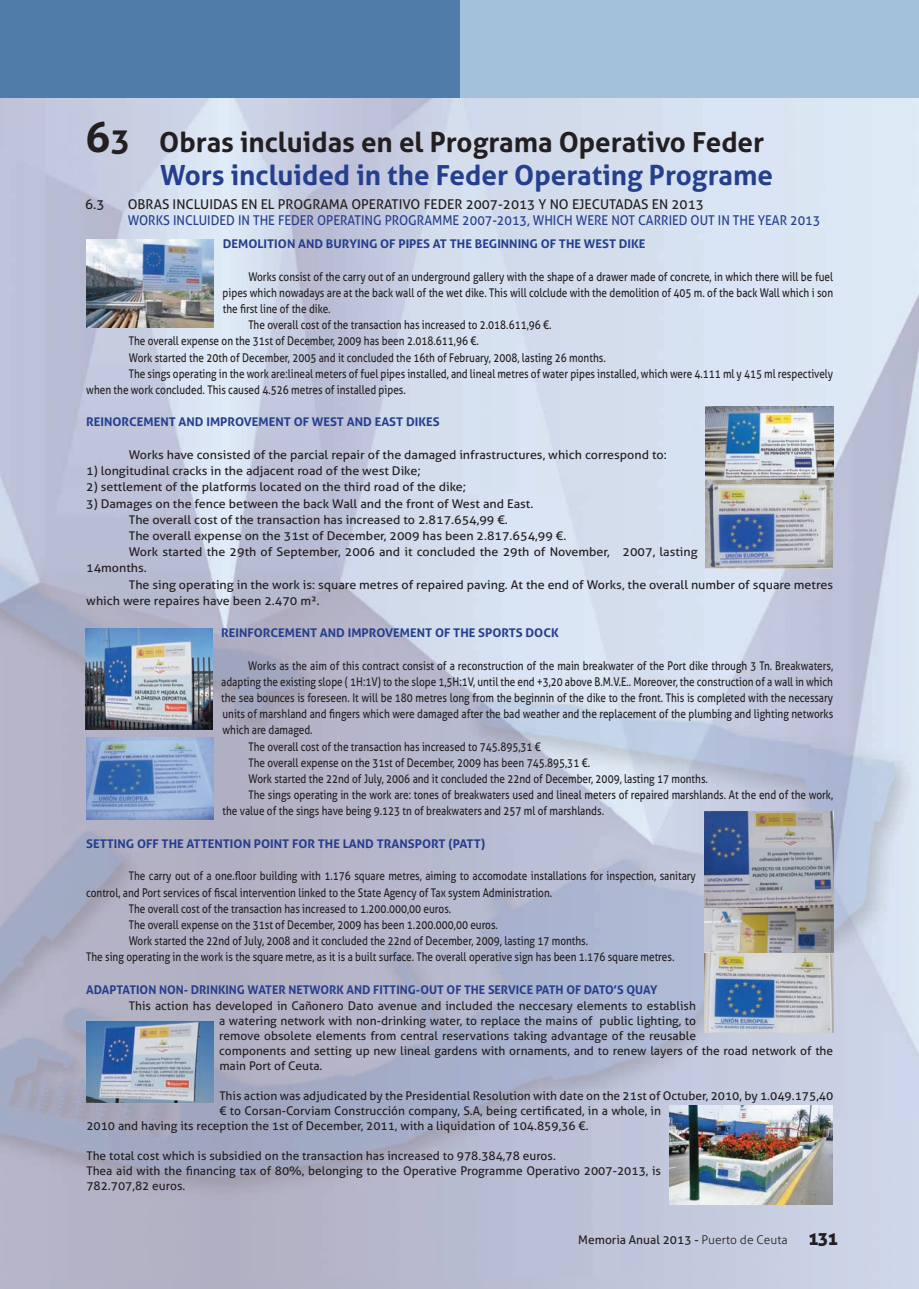
<style>
.page{position:relative;width:919px;height:1289px;background:#fff}
.page>*{position:absolute;margin:0;border:0;box-sizing:border-box;transform-origin:0 0}
.t1{font:700 27.75px/33.3px "Aller";color:#231f20}
.t2{font:13.5px "Aller";color:#253f8e;scale:.93 1}
.t3{font:13.5px "Aller";color:#231f20}
.t4{font:12px "Aller";color:#231f20;scale:.83 1}
.t5{font:12px/15px "Aller";color:#231f20}
.t6{font:12px "Aller";color:#231f20;scale:1.04 1}
.t7{font:700 12px "Aller";color:#253f8e;scale:1.04 1}
.t8{font:700 12px "Aller";color:#253f8e}
.s1{font-size:42px}
.s2{font-size:33px}
.s3{color:#253f8e}
.s4{font-weight:300}
.s5{font-family:"Aller Display";font-size:18px}
</style>
<div class="page">
<img style="left:918px;top:183px;width:1px;height:1093px">
<img style="left:0;top:183px;width:918px;height:1093px">
<div style="left:0;top:0;width:918px;height:98px;background:#a4c1db"></div>
<div style="left:0;top:0;width:459px;height:98px;background:#507caa"></div>
<img style="left:86px;top:239px;width:128px;height:88px">
<img style="left:705px;top:406px;width:128px;height:163px">
<img style="left:85px;top:629px;width:127px;height:100px">
<img style="left:86px;top:737px;width:128px;height:82px">
<img style="left:704px;top:907px;width:129px;height:46px">
<img style="left:704px;top:811px;width:129px;height:96px">
<img style="left:704px;top:953px;width:129px;height:79px">
<img style="left:86px;top:1021px;width:128px;height:81px">
<img style="left:669px;top:1105px;width:163px;height:99px">
<h1 class="t1" style="left:160px;top:125px;width:614px;text-indent:-75px"><span class="s1">6</span><span class="s2">3</span> Obras incluidas en el Programa Operativo Feder<br><span class="s3">Wors incluided in the Feder Operating Programe</span></h1>
<p class="t3" style="left:85px;top:196px;width:21px">6.3</p>
<p class="t3" style="left:128px;top:196px;width:577px">OBRAS INCLUIDAS EN EL PROGRAMA OPERATIVO FEDER 2007-2013 Y NO EJECUTADAS EN 2013</p>
<p class="t2" style="left:128px;top:212px;width:746px">WORkS INCLUIDED IN THE FEDER OPERATING PROGRAMME 2007-2013, WHICH WERE NOT CARRIED OUT IN THE YEAR 2013</p>
<p class="t7" style="left:223px;top:236px;width:408px">DEMOLITION AND BURYING OF PIPES AT THE BEGINNING OF THE WEST DIKE</p>
<p class="t4" style="left:248px;top:269px;width:706px">Works consist of the carry out of an underground gallery with the shape of a drawer made of concrete, in which there will be fuel</p>
<p class="t4" style="left:223px;top:285px;width:737px">pipes which nowadays are at the back wall of the wet dike. This will colclude with the demolition of 405 m. of the back Wall which i son</p>
<p class="t4" style="left:223px;top:301px;width:131px">the first line of the dike.</p>
<p class="t4" style="left:248px;top:317px;width:367px">The overall cost of the transaction has increased to 2.018.611,96 €.</p>
<p class="t4" style="left:129px;top:334px;width:423px">The overall expense on the 31st of December, 2009 has been 2.018.611,96 €.</p>
<p class="t4" style="left:129px;top:350px;width:576px">Work started the 20th of December, 2005 and it concluded the 16th of February, 2008, lasting 26 months.</p>
<p class="t4" style="left:129px;top:366px;width:850px">The sings operating in the work are:lineal meters of fuel pipes installed, and lineal metres of water pipes installed, which were 4.111 ml y 415 ml respectively</p>
<p class="t4" style="left:86px;top:382px;width:386px">when the work concluded. This caused 4.526 metres of installed pipes.</p>
<p class="t7" style="left:86px;top:415px;width:341px">REINORCEMENT AND IMPROVEMENT OF WEST AND EAST DIKES</p>
<p class="t6" style="left:129px;top:447px;width:518px">Works have consisted of the parcial repair of the damaged infrastructures, which correspond to:</p>
<p class="t6" style="left:86px;top:463px;width:323px">1) longitudinal cracks in the adjacent road of the west Dike;</p>
<p class="t6" style="left:86px;top:479px;width:367px">2) settlement of the platforms located on the third road of the dike;</p>
<p class="t6" style="left:86px;top:496px;width:431px">3) Damages on the fence between the back Wall and the front of West and East.</p>
<p class="t6" style="left:129px;top:512px;width:366px">The overall cost of the transaction has increased to 2.817.654,99 €.</p>
<p class="t6" style="left:129px;top:528px;width:422px">The overall expense on the 31st of December, 2009 has been 2.817.654,99 €.</p>
<p class="t6" style="left:129px;top:544px;width:548px">Work started the 29th of September, 2006 and it concluded the 29th of November, 2007, lasting</p>
<p class="t6" style="left:86px;top:560px;width:60px">14months.</p>
<p class="t6" style="left:129px;top:577px;width:678px">The sing operating in the work is: square metres of repaired paving. At the end of Works, the overall number of square metres</p>
<p class="t6" style="left:86px;top:593px;width:226px">which were repaires have been 2.470 m².</p>
<p class="t7" style="left:221px;top:625px;width:326px">REINFORCEMENT AND IMPROVEMENT OF THE SPORTS DOCK</p>
<p class="t4" style="left:248px;top:658px;width:706px">Works as the aim of this contract consist of a reconstruction of the main breakwater of the Port dike through 3 Tn. Breakwaters,</p>
<p class="t4" style="left:221px;top:674px;width:738px">adapting the existing slope ( 1H:1V) to the slope 1,5H:1V, until the end +3,20 above B.M.V.E.. Moreover, the construction of a wall in which</p>
<p class="t4" style="left:221px;top:690px;width:738px">the sea bounces is foreseen. It will be 180 metres long from the beginnin of the dike to the front. This is completed with the necessary</p>
<p class="t4" style="left:222px;top:706px;width:737px">units of marshland and fingers which were damaged after the bad weather and the replacement of the plumbing and lighting networks</p>
<p class="t4" style="left:222px;top:722px;width:110px">which are damaged.</p>
<p class="t4" style="left:248px;top:739px;width:354px">The overall cost of the transaction has increased to 745.895,31 €</p>
<p class="t4" style="left:248px;top:755px;width:413px">The overall expense on the 31st of December, 2009 has been 745.895,31 €.</p>
<p class="t4" style="left:248px;top:771px;width:555px">Work started the 22nd of July, 2006 and it concluded the 22nd of December, 2009, lasting 17 months.</p>
<p class="t4" style="left:248px;top:787px;width:706px">The sings operating in the work are: tones of breakwaters used and lineal meters of repaired marshlands. At the end of the work,</p>
<p class="t4" style="left:222px;top:803px;width:461px">the value of the sings have being 9.123 tn of breakwaters and 257 ml of marshlands.</p>
<p class="t7" style="left:86px;top:836px;width:385px">SETTING OFF THE ATTENTION POINT FOR THE LAND TRANSPORT (PATT)</p>
<p class="t4" style="left:129px;top:868px;width:684px">The carry out of a one.floor building with 1.176 square metres, aiming to accomodate installations for inspection, sanitary</p>
<p class="t4" style="left:86px;top:884px;width:563px">control, and Port services of fiscal intervention linked to the State Agency of Tax system Administration.</p>
<p class="t4" style="left:129px;top:901px;width:390px">The overall cost of the transaction has increased to 1.200.000,00 euros.</p>
<p class="t4" style="left:129px;top:917px;width:446px">The overall expense on the 31st of December, 2009 has been 1.200.000,00 euros.</p>
<p class="t4" style="left:129px;top:933px;width:555px">Work started the 22nd of July, 2008 and it concluded the 22nd of December, 2009, lasting 17 months.</p>
<p class="t4" style="left:86px;top:949px;width:710px">The sing operating in the work is the square metre, as it is a built surface. The overall operative sign has been 1.176 square metres.</p>
<p class="t8" style="left:86px;top:982px;width:573px">ADAPTATION NON- DRINKING WATER NETWORK AND FITTING-OUT OF THE SERVICE PATH OF DATO’S QUAY</p>
<p class="t5" style="left:219px;top:998px;width:615px;text-indent:-90px">This action has developed in Cañonero Dato avenue and included the neccesary elements to establish<br>a watering network with non-drinking water, to replace the mains of public lighting, to<br>remove obsolete elements from central reservations taking advantage of the reusable<br>components and setting up new lineal gardens with ornaments, and to renew layers of the road network of the main Port of Ceuta.</p>
<p class="t5" style="left:219px;top:1088px;width:615px">This action was adjudicated by the Presidential Resolution with date on the 21st of Octuber, 2010, by 1.049.175,40</p>
<p class="t5" style="left:219px;top:1103px;width:443px">€ to Corsan-Corviam Construcción company, S.A, being certificated, in a whole, in</p>
<p class="t5" style="left:86px;top:1118px;width:503px">2010 and having its reception the 1st of December, 2011, with a liquidation of 104.859,36 €.</p>
<p class="t5" style="left:86px;top:1148px;width:576px">The total cost which is subsidied on the transaction has increased to 978.384,78 euros.<br>Thea aid with the financing tax of 80%, belonging to the Operative Programme Operativo 2007-2013, is<br>782.707,82 euros.</p>
<p class="t5" style="left:578px;top:1232px;width:261px">Memoria Anual 2013 - <span class="s4">Puerto de Ceuta</span> <span class="s5">131</span></p>
</div>
